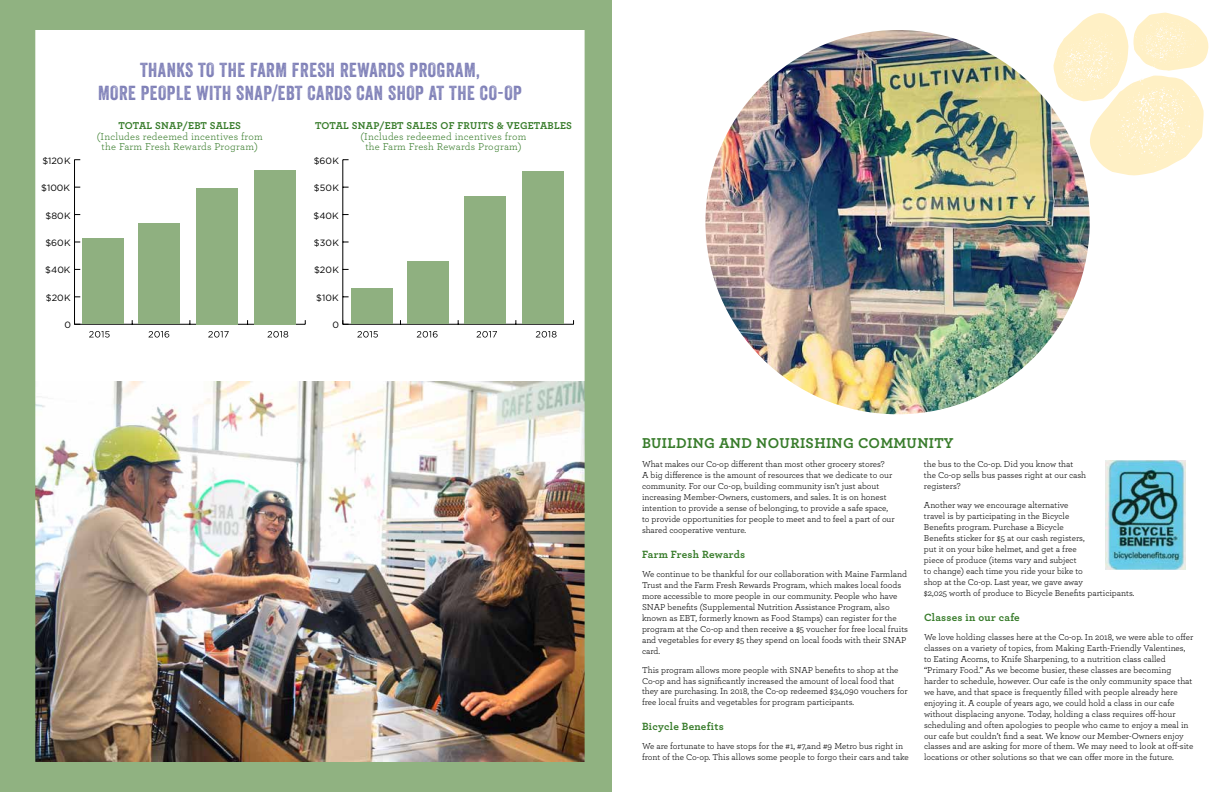
<style>
.page{position:relative;width:1224px;height:792px;background:#fff}
.page>*{position:absolute;margin:0;border:0;box-sizing:border-box;transform-origin:0 0}
.t1{font:19.7px/22.3px "Veneer";letter-spacing:.025em;color:#8081b8;text-align:center}
.t2{font:700 15px "Archer";letter-spacing:.025em;color:#387c2b}
.t3{font:700 11px "Archer";letter-spacing:.025em;color:#387c2b}
.t4{font:10.4px/10.4px "Archer";letter-spacing:.025em;color:#387c2b;text-align:center}
.t5{font:700 10.4px "Archer";letter-spacing:.025em;color:#387c2b}
.t6{font:9.1px "Gotham";color:#000}
.t7{font:9px/11px "Archer";color:#000}
</style>
<div class="page">
<img style="left:0;top:0;width:612px;height:792px">
<svg style="left:1053px;top:12px;width:156px;height:164px"></svg>
<img style="left:1106px;top:460px;width:79px;height:110px">
<img style="left:705px;top:30px;width:385px;height:384px;border-radius:191px">
<hr style="left:75px;top:324px;width:230px;height:1px;background:#000">
<hr style="left:74px;top:160px;width:1px;height:164px;background:#000">
<svg style="left:74px;top:320px;width:6px;height:5px"></svg>
<div style="left:83px;top:239px;width:41px;height:85px;background:#8fb080"></div>
<div style="left:139px;top:224px;width:41px;height:100px;background:#8fb080"></div>
<div style="left:196px;top:188px;width:42px;height:136px;background:#8fb080"></div>
<div style="left:254px;top:170px;width:41px;height:154px;background:#8fb080"></div>
<svg style="left:89px;top:331px;width:21px;height:7px"></svg>
<svg style="left:149px;top:331px;width:20px;height:7px"></svg>
<svg style="left:208px;top:331px;width:21px;height:7px"></svg>
<svg style="left:268px;top:331px;width:20px;height:7px"></svg>
<hr style="left:343px;top:324px;width:231px;height:1px;background:#000">
<hr style="left:342px;top:160px;width:1px;height:164px;background:#000">
<svg style="left:342px;top:320px;width:7px;height:5px"></svg>
<div style="left:351px;top:288px;width:41px;height:36px;background:#8fb080"></div>
<div style="left:407px;top:261px;width:41px;height:63px;background:#8fb080"></div>
<div style="left:465px;top:196px;width:41px;height:128px;background:#8fb080"></div>
<div style="left:522px;top:171px;width:42px;height:153px;background:#8fb080"></div>
<svg style="left:357px;top:331px;width:21px;height:7px"></svg>
<svg style="left:417px;top:331px;width:21px;height:7px"></svg>
<svg style="left:477px;top:331px;width:20px;height:7px"></svg>
<svg style="left:536px;top:331px;width:21px;height:7px"></svg>
<h1 class="t1" style="left:98px;top:59px;width:425px">THANKS TO THE FARM FRESH REWARDS PROGRAM,<br>MORE PEOPLE WITH SNAP/EBT CARDS CAN SHOP AT THE CO-OP</h1>
<p class="t5" style="left:118px;top:118px;width:124px">TOTAL SNAP/EBT SALES</p>
<p class="t4" style="left:97px;top:131px;width:167px">(Includes redeemed incentives from the Farm Fresh Rewards Program)</p>
<p class="t5" style="left:315px;top:118px;width:258px">TOTAL SNAP/EBT SALES OF FRUITS &amp; VEGETABLES</p>
<p class="t4" style="left:361px;top:131px;width:167px">(Includes redeemed incentives from the Farm Fresh Rewards Program)</p>
<p class="t6" style="left:42px;top:156px;width:30px">$120K</p>
<p class="t6" style="left:314px;top:156px;width:27px">$60K</p>
<p class="t6" style="left:41px;top:183px;width:30px">$100K</p>
<p class="t6" style="left:314px;top:183px;width:27px">$50K</p>
<p class="t6" style="left:46px;top:210px;width:27px">$80K</p>
<p class="t6" style="left:313px;top:210px;width:27px">$40K</p>
<p class="t6" style="left:45px;top:238px;width:27px">$60K</p>
<p class="t6" style="left:314px;top:238px;width:27px">$30K</p>
<p class="t6" style="left:45px;top:265px;width:27px">$40K</p>
<p class="t6" style="left:314px;top:265px;width:27px">$20K</p>
<p class="t6" style="left:46px;top:293px;width:27px">$20K</p>
<p class="t6" style="left:316px;top:293px;width:24px">$10K</p>
<p class="t6" style="left:64px;top:320px;width:8px">0</p>
<p class="t6" style="left:333px;top:320px;width:8px">0</p>
<h2 class="t2" style="left:642px;top:431px;width:313px">BUILDING AND NOURISHING COMMUNITY</h2>
<p class="t7" style="left:642px;top:458px;width:254px">What makes our Co-op different than most other grocery stores?<br>A big difference is the amount of resources that we dedicate to our community. For our Co-op, building community isn’t just about increasing Member-Owners, customers, and sales. It is on honest intention to provide a sense of belonging, to provide a safe space, to provide opportunities for people to meet and to feel a part of our shared cooperative venture.</p>
<p class="t3" style="left:642px;top:545px;width:105px">Farm Fresh Rewards</p>
<p class="t7" style="left:642px;top:568px;width:268px">We continue to be thankful for our collaboration with Maine Farmland Trust and the Farm Fresh Rewards Program, which makes local foods more accessible to more people in our community. People who have SNAP benefits (Supplemental Nutrition Assistance Program, also known as EBT, formerly known as Food Stamps) can register for the program at the Co-op and then receive a $5 voucher for free local fruits and vegetables for every $5 they spend on local foods with their SNAP card.</p>
<p class="t7" style="left:642px;top:664px;width:267px">This program allows more people with SNAP benefits to shop at the Co-op and has significantly increased the amount of local food that they are purchasing. In 2018, the Co-op redeemed $34,090 vouchers for free local fruits and vegetables for program participants.</p>
<p class="t3" style="left:642px;top:718px;width:83px">Bicycle Benefits</p>
<p class="t7" style="left:642px;top:740px;width:268px">We are fortunate to have stops for the #1, #7,and #9 Metro bus right in front of the Co-op. This allows some people to forgo their cars and take</p>
<p class="t7" style="left:924px;top:458px;width:164px">the bus to the Co-op. Did you know that the Co-op sells bus passes right at our cash registers?</p>
<p class="t7" style="left:924px;top:499px;width:212px">Another way we encourage alternative<br>travel is by participating in the Bicycle<br>Benefits program. Purchase a Bicycle<br>Benefits sticker for $5 at our cash registers,<br>put it on your bike helmet, and get a free<br>piece of produce (items vary and subject<br>to change) each time you ride your bike to<br>shop at the Co-op. Last year, we gave away<br>$2,025 worth of produce to Bicycle Benefits participants.</p>
<p class="t3" style="left:924px;top:608px;width:97px">Classes in our cafe</p>
<p class="t7" style="left:924px;top:631px;width:271px">We love holding classes here at the Co-op. In 2018, we were able to offer classes on a variety of topics, from Making Earth-Friendly Valentines, to Eating Acorns, to Knife Sharpening, to a nutrition class called “Primary Food.” As we become busier, these classes are becoming harder to schedule, however. Our cafe is the only community space that we have, and that space is frequently filled with people already here enjoying it. A couple of years ago, we could hold a class in our cafe without displacing anyone. Today, holding a class requires off-hour scheduling and often apologies to people who came to enjoy a meal in our cafe but couldn’t find a seat. We know our Member-Owners enjoy classes and are asking for more of them. We may need to look at off-site locations or other solutions so that we can offer more in the future.</p>
</div>
